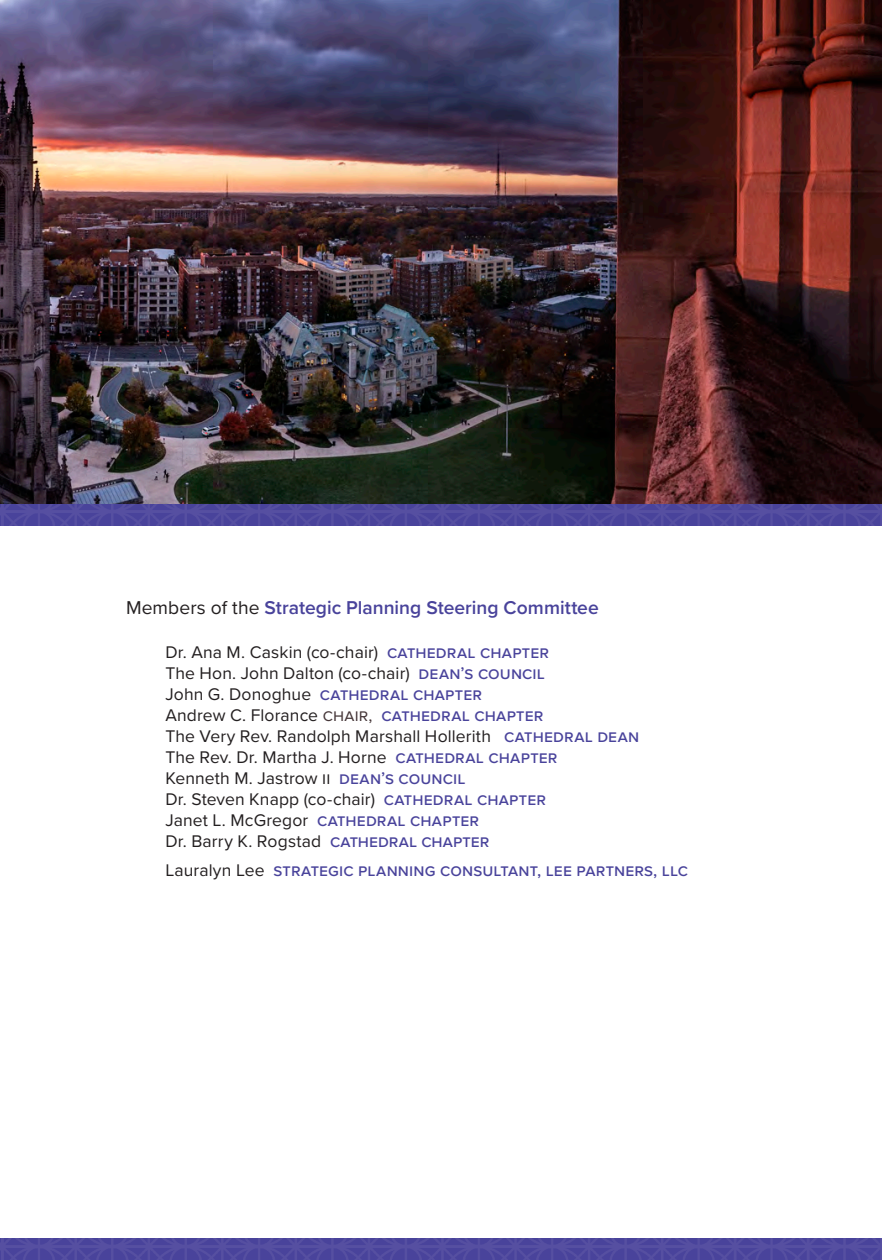
<style>
.page{position:relative;width:882px;height:1260px;background:#fff}
.page>*{position:absolute;margin:0;border:0;box-sizing:border-box;transform-origin:0 0}
.t1{font:600 19.25px "Proxima Nova";color:#49439b}
.t2{font:17.5px "Proxima Nova";letter-spacing:.01em;color:#231f20}
.t3{font:500 17.5px "Proxima Nova";letter-spacing:.01em;color:#49439b}
.s1{font-weight:400;color:#231f20}
.s2{font-weight:500;color:#49439b}
.s3{color:#453638}
</style>
<div class="page">
<img style="left:0;top:0;width:882px;height:504px">
<div style="left:0;top:504px;width:882px;height:21px;background:#49439b"></div>
<img style="left:0;top:1239px;width:882px;height:21px">
<p class="t1" style="left:126px;top:593px;width:474px"><span class="s1">Members of the</span> Strategic Planning Steering Committee</p>
<p class="t2" style="left:165px;top:639px;width:385px">Dr. Ana M. Caskin (co-chair) <span class="s2">cathedral chapter</span></p>
<p class="t2" style="left:165px;top:660px;width:381px">The Hon. John Dalton (co-chair) <span class="s2">dean’s council</span></p>
<p class="t3" style="left:165px;top:681px;width:318px"><span class="s1">John G. Donoghue</span> cathedral chapter</p>
<p class="t2" style="left:165px;top:702px;width:380px">Andrew C. Florance <span class="s3">chair,</span> <span class="s2">cathedral chapter</span></p>
<p class="t2" style="left:165px;top:723px;width:475px">The Very Rev. Randolph Marshall Hollerith <span class="s2">cathedral dean</span></p>
<p class="t2" style="left:165px;top:744px;width:394px">The Rev. Dr. Martha J. Horne <span class="s2">cathedral chapter</span></p>
<p class="t2" style="left:165px;top:765px;width:302px">Kenneth M. Jastrow ii <span class="s2">dean’s council</span></p>
<p class="t2" style="left:165px;top:786px;width:382px">Dr. Steven Knapp (co-chair) <span class="s2">cathedral chapter</span></p>
<p class="t3" style="left:165px;top:807px;width:315px"><span class="s1">Janet L. McGregor</span> cathedral chapter</p>
<p class="t2" style="left:165px;top:828px;width:326px">Dr. Barry K. Rogstad <span class="s2">cathedral chapter</span></p>
<p class="t3" style="left:165px;top:857px;width:524px"><span class="s1">Lauralyn Lee</span> strategic planning consultant, lee partners, llc</p>
</div>
